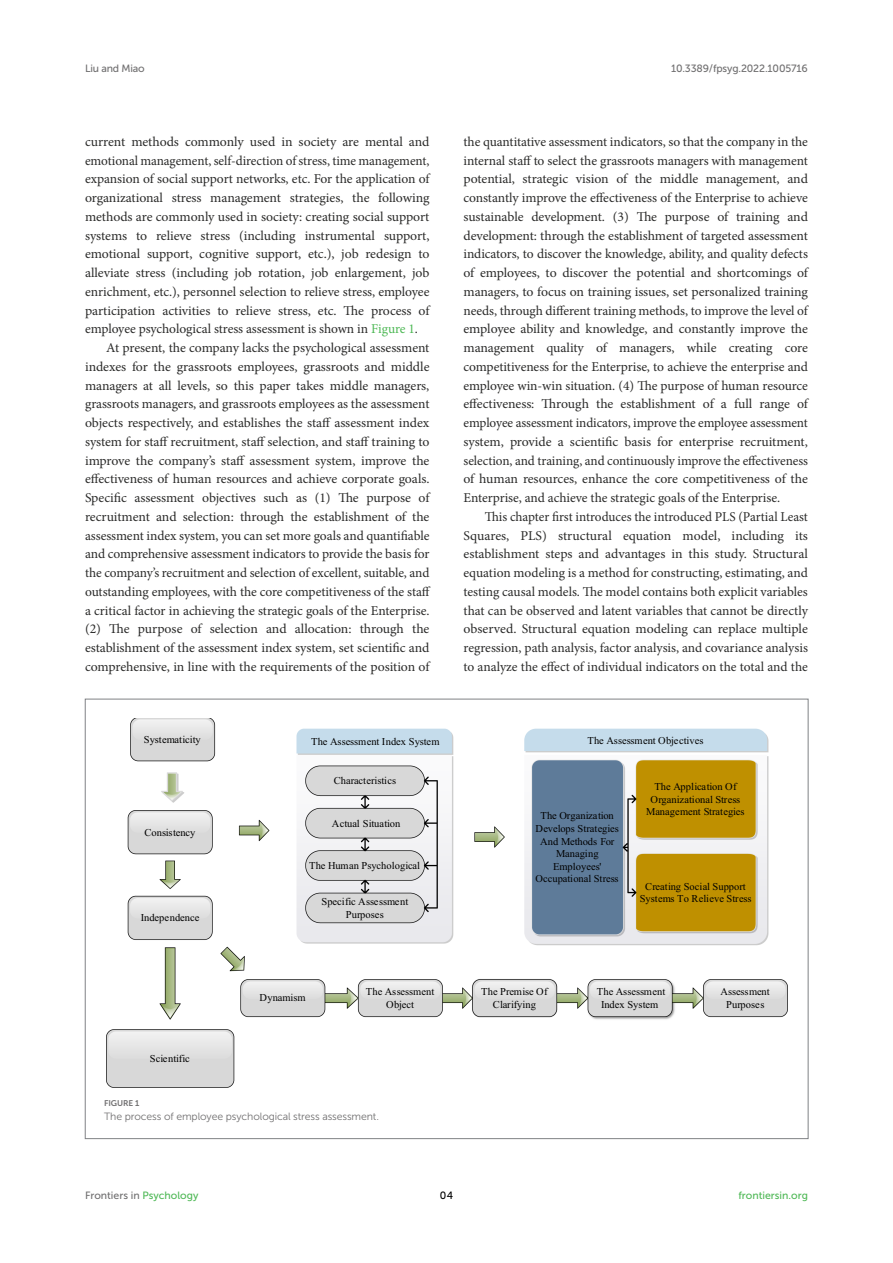
<style>
.page{position:relative;width:893px;height:1263px;background:#fff}
.page>*{position:absolute;margin:0;border:0;box-sizing:border-box;transform-origin:0 0}
.TEXT{font:13.5px/18.8px "Minion Pro";letter-spacing:-.005em;color:#2b2b2a;text-align:justify}
.TEXT_FLUSH{font:13.5px/18.8px "Minion Pro";letter-spacing:-.005em;color:#2b2b2a;text-align:justify}
.t1{font:10.5px/12.6px "Times New Roman";color:#000;text-align:center}
.t2{font:10.5px "Museo Sans 500";letter-spacing:-.015em;color:#706f70}
.FIG_LEG{font:10.5px "Museo Sans 300";letter-spacing:-.01em;color:#706f70}
.t3{font:10.5px "Museo Sans 500";color:#4eb855}
.t4{font:10.5px "Museo Sans 500";color:#000}
.FIG_HD{font:8.25px "Museo Sans 700";letter-spacing:-.01em;color:#706f70}
.s1{color:#4eb855}
</style>
<div class="page">
<img style="left:106px;top:718px;width:681px;height:369px">
<p class="t2" style="left:85px;top:63px;width:61px">Liu and Miao</p>
<p class="t2" style="left:671px;top:63px;width:138px">10.3389/fpsyg.2022.1005716</p>
<p class="TEXT_FLUSH" style="left:85px;top:132px;width:346px">current methods commonly used in society are mental and emotional management, self-direction of stress, time management, expansion of social support networks, etc. For the application of organizational stress management strategies, the following methods are commonly used in society: creating social support systems to relieve stress (including instrumental support, emotional support, cognitive support, etc.), job redesign to alleviate stress (including job rotation, job enlargement, job enrichment, etc.), personnel selection to relieve stress, employee participation activities to relieve stress, etc. The process of employee psychological stress assessment is shown in <span class="s1">Figure 1</span>.</p>
<p class="TEXT" style="left:85px;top:338px;width:347px;text-indent:21px">At present, the company lacks the psychological assessment indexes for the grassroots employees, grassroots and middle managers at all levels, so this paper takes middle managers, grassroots managers, and grassroots employees as the assessment objects respectively, and establishes the staff assessment index system for staff recruitment, staff selection, and staff training to improve the company’s staff assessment system, improve the effectiveness of human resources and achieve corporate goals.<br>Specific assessment objectives such as (1) The purpose of recruitment and selection: through the establishment of the assessment index system, you can set more goals and quantifiable and comprehensive assessment indicators to provide the basis for the company’s recruitment and selection of excellent, suitable, and outstanding employees, with the core competitiveness of the staff a critical factor in achieving the strategic goals of the Enterprise. (2) The purpose of selection and allocation: through the establishment of the assessment index system, set scientific and comprehensive, in line with the requirements of the position of</p>
<p class="TEXT" style="left:463px;top:132px;width:346px">the quantitative assessment indicators, so that the company in the internal staff to select the grassroots managers with management potential, strategic vision of the middle management, and constantly improve the effectiveness of the Enterprise to achieve sustainable development. (3) The purpose of training and development: through the establishment of targeted assessment indicators, to discover the knowledge, ability, and quality defects of employees, to discover the potential and shortcomings of managers, to focus on training issues, set personalized training needs, through different training methods, to improve the level of employee ability and knowledge, and constantly improve the management quality of managers, while creating core competitiveness for the Enterprise, to achieve the enterprise and employee win-win situation. (4) The purpose of human resource effectiveness: Through the establishment of a full range of employee assessment indicators, improve the employee assessment system, provide a scientific basis for enterprise recruitment, selection, and training, and continuously improve the effectiveness of human resources, enhance the core competitiveness of the Enterprise, and achieve the strategic goals of the Enterprise.</p>
<p class="TEXT" style="left:463px;top:507px;width:346px;text-indent:21px">This chapter first introduces the introduced PLS (Partial Least Squares, PLS) structural equation model, including its establishment steps and advantages in this study. Structural equation modeling is a method for constructing, estimating, and testing causal models. The model contains both explicit variables that can be observed and latent variables that cannot be directly observed. Structural equation modeling can replace multiple regression, path analysis, factor analysis, and covariance analysis to analyze the effect of individual indicators on the total and the</p>
<p class="t1" style="left:144px;top:733px;width:58px">Systematicity</p>
<p class="t1" style="left:144px;top:826px;width:53px">Consistency</p>
<p class="t1" style="left:141px;top:911px;width:60px">Independence</p>
<p class="t1" style="left:311px;top:735px;width:130px">The Assessment Index System</p>
<p class="t1" style="left:334px;top:774px;width:64px">Characteristics</p>
<p class="t1" style="left:332px;top:817px;width:70px">Actual Situation</p>
<p class="t1" style="left:309px;top:859px;width:112px">The Human Psychological</p>
<p class="t1" style="left:322px;top:895px;width:88px">Specific Assessment<br>Purposes</p>
<p class="t1" style="left:587px;top:734px;width:118px">The Assessment Objectives</p>
<p class="t1" style="left:535px;top:809px;width:85px">The Organization<br>Develops Strategies<br>And Methods For<br>Managing<br>Employees'<br>Occupational Stress</p>
<p class="t1" style="left:646px;top:780px;width:100px">The Application Of<br>Organizational Stress<br>Management Strategies</p>
<p class="t1" style="left:640px;top:880px;width:113px">Creating Social Support<br>Systems To Relieve Stress</p>
<p class="t1" style="left:150px;top:1051px;width:41px">Scientific</p>
<p class="t1" style="left:260px;top:991px;width:48px">Dynamism</p>
<p class="t1" style="left:366px;top:985px;width:70px">The Assessment<br>Object</p>
<p class="t1" style="left:720px;top:985px;width:51px">Assessment<br>Purposes</p>
<p class="t1" style="left:481px;top:985px;width:68px">The Premise Of<br>Clarifying</p>
<p class="t1" style="left:597px;top:985px;width:70px">The Assessment<br>Index System</p>
<p class="FIG_HD" style="left:104px;top:1099px;width:37px">FIGURE 1</p>
<p class="FIG_LEG" style="left:104px;top:1110px;width:276px">The process of employee psychological stress assessment.</p>
<p class="t2" style="left:85px;top:1190px;width:115px">Frontiers in <span class="s1">Psychology</span></p>
<p class="t4" style="left:440px;top:1190px;width:15px">04</p>
<p class="t3" style="left:738px;top:1190px;width:71px">frontiersin.org</p>
</div>
